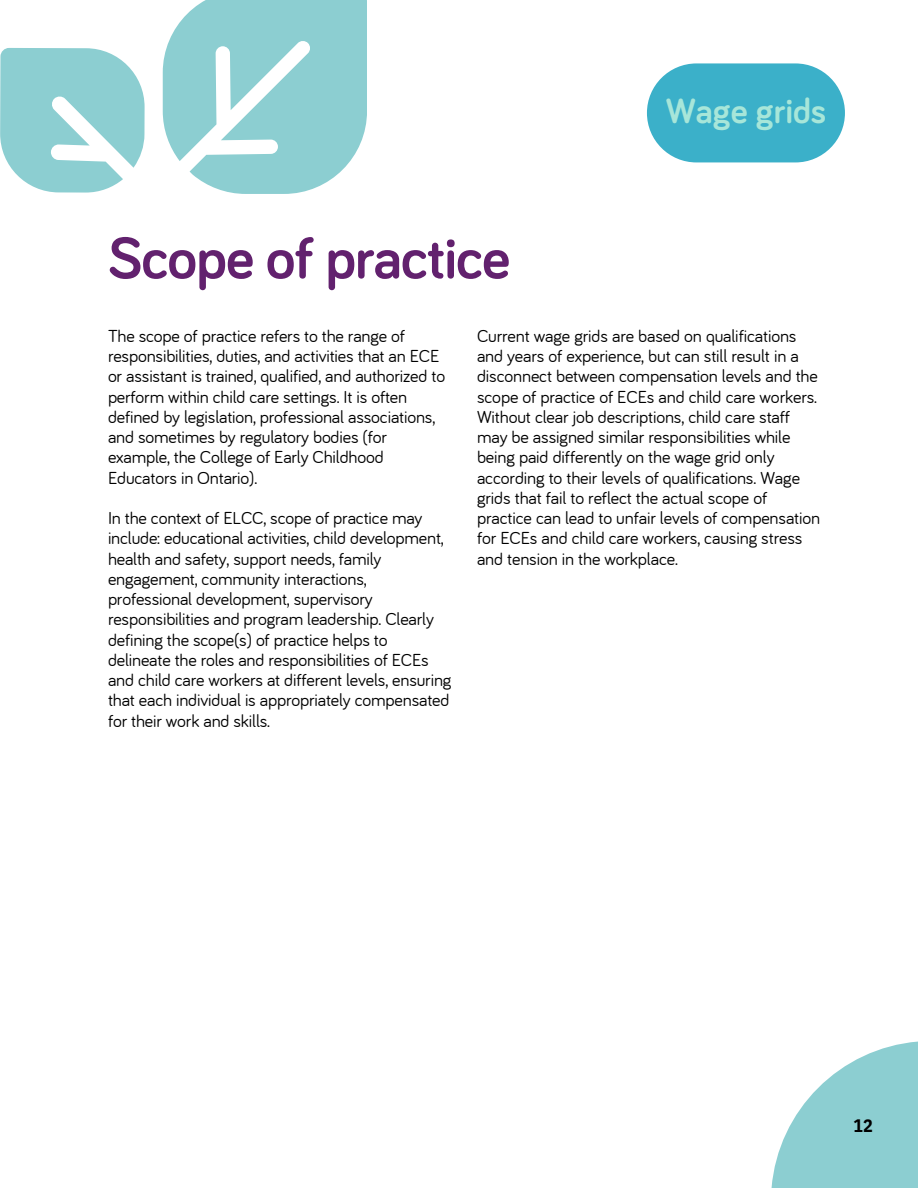
<style>
.page{position:relative;width:918px;height:1188px;background:#fff}
.page>*{position:absolute;margin:0;border:0;box-sizing:border-box;transform-origin:0 0}
.t1{font:700 60px "Bariol";letter-spacing:-.015em;color:#62216e}
.t2{font:700 36px "Bariol";color:#a7e6d9}
.t3{font:18px/20.2px "Bariol";letter-spacing:-.01em;color:#000}
.t4{font:700 18px "IBM Plex Sans Cond";color:#000}
</style>
<div class="page">
<svg style="left:772px;top:1042px;width:146px;height:146px"></svg>
<svg style="left:163px;top:0;width:204px;height:194px"></svg>
<svg style="left:0;top:48px;width:145px;height:145px"></svg>
<div style="left:647px;top:63px;width:198px;height:99px;background:#3bb0c9;border-radius:50px"></div>
<p class="t1" style="left:108px;top:231px;width:404px">Scope of practice</p>
<p class="t2" style="left:666px;top:95px;width:162px">Wage grids</p>
<h1 class="t3" style="left:108px;top:325px;width:339px">The scope of practice refers to the range of responsibilities, duties, and activities that an ECE or assistant is trained, qualified, and authorized to perform within child care settings. It is often defined by legislation, professional associations, and sometimes by regulatory bodies (for example, the College of Early Childhood Educators in Ontario).</h1>
<p class="t3" style="left:108px;top:507px;width:345px">In the context of ELCC, scope of practice may include: educational activities, child development, health and safety, support needs, family engagement, community interactions, professional development, supervisory responsibilities and program leadership. Clearly defining the scope(s) of practice helps to delineate the roles and responsibilities of ECEs and child care workers at different levels, ensuring that each individual is appropriately compensated for their work and skills.</p>
<p class="t3" style="left:477px;top:325px;width:345px">Current wage grids are based on qualifications and years of experience, but can still result in a disconnect between compensation levels and the scope of practice of ECEs and child care workers.<br>Without clear job descriptions, child care staff may be assigned similar responsibilities while being paid differently on the wage grid only according to their levels of qualifications. Wage grids that fail to reflect the actual scope of practice can lead to unfair levels of compensation for ECEs and child care workers, causing stress and tension in the workplace.</p>
<h2 class="t4" style="left:854px;top:1114px;width:21px">12</h2>
</div>
